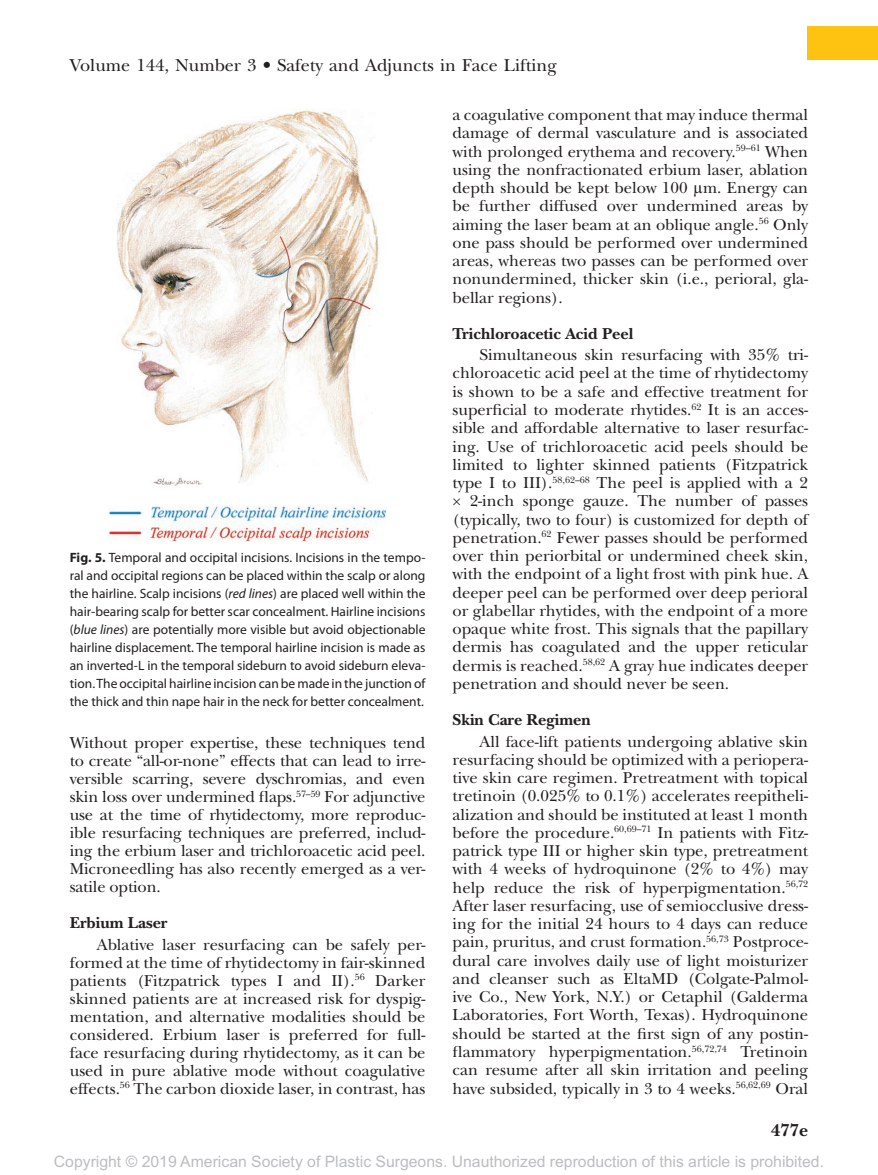
<style>
.page{position:relative;width:878px;height:1175px;background:#fff}
.page>*{position:absolute;margin:0;border:0;box-sizing:border-box;transform-origin:0 0}
.t1{font:18px "New Baskerville";color:#231f20}
.t2{font:700 18px "New Baskerville";color:#231f20}
.t3{font:16.5px/18.3px "New Baskerville";color:#231f20;text-align:justify}
.t4{font:700 16.5px "New Baskerville";color:#231f20}
.t5{font:15.75px "Arial MT Std";color:#bcbdc0}
.t6{font:13.5px/18px "Myriad Pro";color:#231f20;text-align:justify}
.s1{font-weight:700}
.s2{font-style:italic}
.s3{font-family:"Gandhari Unicode"}
</style>
<div class="page">
<div style="left:807px;top:26px;width:71px;height:33px;background:#fec210"></div>
<img style="left:109px;top:110px;width:277px;height:431px">
<p class="t1" style="left:70px;top:54px;width:488px">Volume 144, Number 3 • Safety and Adjuncts in Face Lifting</p>
<p class="t6" style="left:70px;top:548px;width:357px"><span class="s1">Fig. 5.</span> Temporal and occipital incisions. Incisions in the tempo&shy;ral and occipital regions can be placed within the scalp or along the hairline. Scalp incisions (<span class="s2">red lines</span>) are placed well within the hair-bearing scalp for better scar concealment. Hairline incisions (<span class="s2">blue lines</span>) are potentially more visible but avoid objectionable hairline displacement. The temporal hairline incision is made as an inverted-L in the temporal sideburn to avoid sideburn eleva&shy;tion. The occipital hairline incision can be made in the junction of the thick and thin nape hair in the neck for better concealment.</p>
<p class="t3" style="left:70px;top:734px;width:357px">Without proper expertise, these techniques tend to create “all-or-none” effects that can lead to irre&shy;versible scarring, severe dyschromias, and even skin loss over undermined flaps.<sup>57–59</sup> For adjunctive use at the time of rhytidectomy, more reproduc&shy;ible resurfacing techniques are preferred, includ&shy;ing the erbium laser and trichloroacetic acid peel.<br>Microneedling has also recently emerged as a ver&shy;satile option.</p>
<p class="t4" style="left:70px;top:913px;width:99px">Erbium Laser</p>
<p class="t3" style="left:70px;top:935px;width:357px;text-indent:27px">Ablative laser resurfacing can be safely per&shy;formed at the time of rhytidectomy in fair-skinned patients (Fitzpatrick types I and II).<sup>56</sup> Darker skinned patients are at increased risk for dyspig&shy;mentation, and alternative modalities should be considered. Erbium laser is preferred for full&shy;face resurfacing during rhytidectomy, as it can be used in pure ablative mode without coagulative effects.<sup>56</sup> The carbon dioxide laser, in contrast, has</p>
<p class="t3" style="left:452px;top:106px;width:357px">a coagulative component that may induce thermal damage of dermal vasculature and is associated with prolonged erythema and recovery.<sup>59–61</sup> When using the nonfractionated erbium laser, ablation depth should be kept below 100 <span class="s3">μ</span>m. Energy can be further diffused over undermined areas by aiming the laser beam at an oblique angle.<sup>56</sup> Only one pass should be performed over undermined areas, whereas two passes can be performed over nonundermined, thicker skin (i.e., perioral, gla&shy;bellar regions).</p>
<p class="t4" style="left:452px;top:324px;width:182px">Trichloroacetic Acid Peel</p>
<p class="t3" style="left:452px;top:346px;width:357px;text-indent:27px">Simultaneous skin resurfacing with 35% tri&shy;chloroacetic acid peel at the time of rhytidectomy is shown to be a safe and effective treatment for superficial to moderate rhytides.<sup>62</sup> It is an acces&shy;sible and affordable alternative to laser resurfac&shy;ing. Use of trichloroacetic acid peels should be limited to lighter skinned patients (Fitzpatrick type I to III).<sup>58,62–68</sup> The peel is applied with a 2 × 2-inch sponge gauze. The number of passes (typically, two to four) is customized for depth of penetration.<sup>62</sup> Fewer passes should be performed over thin periorbital or undermined cheek skin, with the endpoint of a light frost with pink hue. A deeper peel can be performed over deep perioral or glabellar rhytides, with the endpoint of a more opaque white frost. This signals that the papillary dermis has coagulated and the upper reticular dermis is reached.<sup>58,62</sup> A gray hue indicates deeper penetration and should never be seen.</p>
<p class="t4" style="left:452px;top:710px;width:140px">Skin Care Regimen</p>
<p class="t3" style="left:452px;top:732px;width:357px;text-indent:27px">All face-lift patients undergoing ablative skin resurfacing should be optimized with a periopera&shy;tive skin care regimen. Pretreatment with topical tretinoin (0.025% to 0.1%) accelerates reepitheli&shy;alization and should be instituted at least 1 month before the procedure.<sup>60,69–71</sup> In patients with Fitz&shy;patrick type III or higher skin type, pretreatment with 4 weeks of hydroquinone (2% to 4%) may help reduce the risk of hyperpigmentation.<sup>56,72<br></sup>After laser resurfacing, use of semiocclusive dress&shy;ing for the initial 24 hours to 4 days can reduce pain, pruritus, and crust formation.<sup>56,73</sup> Postproce&shy;dural care involves daily use of light moisturizer and cleanser such as EltaMD (Colgate-Palmol&shy;ive Co., New York, N.Y.) or Cetaphil (Galderma Laboratories, Fort Worth, Texas). Hydroquinone should be started at the first sign of any postin&shy;flammatory hyperpigmentation.<sup>56,72,74</sup> Tretinoin can resume after all skin irritation and peeling have subsided, typically in 3 to 4 weeks.<sup>56,62,69</sup> Oral</p>
<p class="t2" style="left:771px;top:1119px;width:39px">477e</p>
<p class="t5" style="left:54px;top:1152px;width:771px">Copyright © 2019 American Society of Plastic Surgeons. Unauthorized reproduction of this article is prohibited.</p>
</div>
